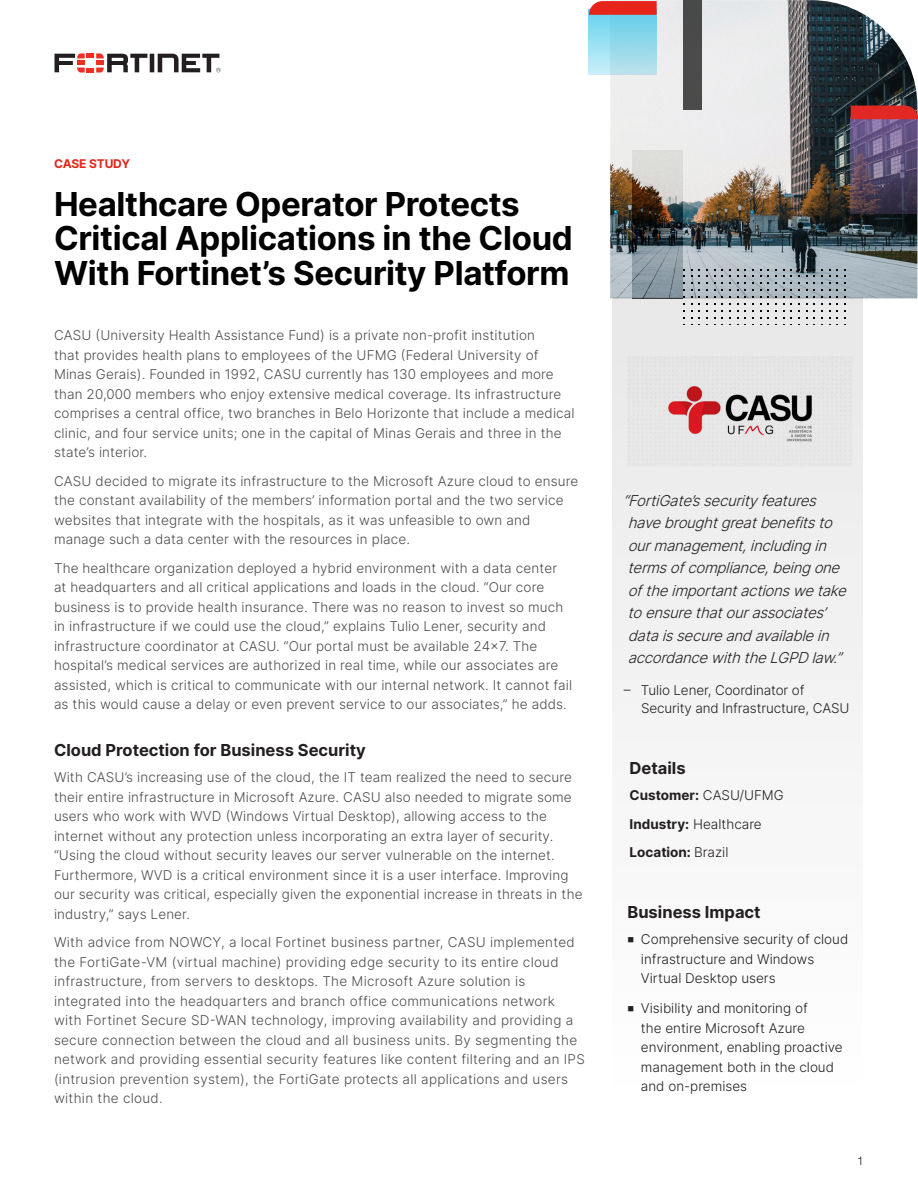
<style>
.page{position:relative;width:918px;height:1188px;background:#fff}
.page>*{position:absolute;margin:0;border:0;box-sizing:border-box;transform-origin:0 0}
.Main_Title{font:700 33px/34.5px "Inter";letter-spacing:-.01em;color:#000}
.Body_Copy_SUBHEAD__B{font:700 16.5px "Inter";color:#231f20}
.Sidebar_headline__Bl{font:700 16.5px "Inter";color:#231f20}
.INSET_QUOTE{font:italic 300 15px/22.5px "Inter";color:#231f20}
.Body_Copy{font:300 13.5px/19.5px "Inter";letter-spacing:.01em;color:#4b4c4d}
.INSET_QUOTE_-_NAME{font:300 13.5px/19.5px "Inter";color:#231f20}
.Sidebar_Copy{font:700 13.5px "Inter";color:#231f20}
.Sidebar_Copy-2{font:300 13.5px "Inter";color:#231f20}
.Page_Header{font:700 12px "Inter";letter-spacing:-.01em;color:#e72419}
.t1{font:300 12px "Helvetica Neue LT Pro";color:#231f20}
.s1{font-weight:300}
.s2{font-weight:700}
</style>
<div class="page">
<img style="left:610px;top:0;width:307px;height:298px">
<div style="left:684px;top:0;width:18px;height:109px;background:#4b4a4a"></div>
<img style="left:633px;top:150px;width:50px;height:147px">
<svg style="left:589px;top:15px;width:68px;height:60px;background:#95dbed"></svg>
<svg style="left:589px;top:1px;width:68px;height:14px"></svg>
<svg style="left:851px;top:119px;width:67px;height:94px;background:#5e5071"></svg>
<svg style="left:851px;top:106px;width:67px;height:13px"></svg>
<svg style="left:55px;top:53px;width:166px;height:20px"></svg>
<div style="left:612px;top:297px;width:250px;height:798px;background:#f5f5f5"></div>
<img style="left:627px;top:357px;width:225px;height:110px">
<p class="Page_Header" style="left:54px;top:154px;width:78px">CASE STUDY</p>
<p class="Main_Title" style="left:54px;top:186px;width:520px">Healthcare Operator Protects<br>Critical Applications in the Cloud<br>With Fortinet’s Security Platform</p>
<p class="Body_Copy" style="left:54px;top:326px;width:522px">CASU (University Health Assistance Fund) is a private non-profit institution<br>that provides health plans to employees of the UFMG (Federal University of Minas Gerais). Founded in 1992, CASU currently has 130 employees and more than 20,000 members who enjoy extensive medical coverage. Its infrastructure comprises a central office, two branches in Belo Horizonte that include a medical clinic, and four service units; one in the capital of Minas Gerais and three in the state’s interior.</p>
<p class="Body_Copy" style="left:54px;top:471px;width:526px">CASU decided to migrate its infrastructure to the Microsoft Azure cloud to ensure the constant availability of the members’ information portal and the two service websites that integrate with the hospitals, as it was unfeasible to own and manage such a data center with the resources in place.</p>
<p class="Body_Copy" style="left:54px;top:558px;width:520px">The healthcare organization deployed a hybrid environment with a data center at headquarters and all critical applications and loads in the cloud. “Our core business is to provide health insurance. There was no reason to invest so much in infrastructure if we could use the cloud,” explains Tulio Lener, security and infrastructure coordinator at CASU. “Our portal must be available 24x7. The hospital’s medical services are authorized in real time, while our associates are assisted, which is critical to communicate with our internal network. It cannot fail as this would cause a delay or even prevent service to our associates,” he adds.</p>
<p class="Body_Copy_SUBHEAD__B" style="left:54px;top:738px;width:313px">Cloud Protection for Business Security</p>
<p class="Body_Copy" style="left:54px;top:767px;width:530px">With CASU’s increasing use of the cloud, the IT team realized the need to secure their entire infrastructure in Microsoft Azure. CASU also needed to migrate some users who work with WVD (Windows Virtual Desktop), allowing access to the internet without any protection unless incorporating an extra layer of security. “Using the cloud without security leaves our server vulnerable on the internet.<br>Furthermore, WVD is a critical environment since it is a user interface. Improving our security was critical, especially given the exponential increase in threats in the industry,” says Lener.</p>
<p class="Body_Copy" style="left:54px;top:932px;width:532px">With advice from NOWCY, a local Fortinet business partner, CASU implemented the FortiGate-VM (virtual machine) providing edge security to its entire cloud infrastructure, from servers to desktops. The Microsoft Azure solution is integrated into the headquarters and branch office communications network with Fortinet Secure SD-WAN technology, improving availability and providing a secure connection between the cloud and all business units. By segmenting the network and providing essential security features like content filtering and an IPS (intrusion prevention system), the FortiGate protects all applications and users within the cloud.</p>
<p class="INSET_QUOTE" style="left:623px;top:489px;width:230px">“FortiGate’ssecurityfeatures havebroughtgreatbenefitsto ourmanagement,includingin termsofcompliance,beingone oftheimportantactionswetake toensurethatourassociates’ dataissecureandavailablein accordancewiththeLGPDlaw.”</p>
<p class="INSET_QUOTE_-_NAME" style="left:641px;top:681px;width:210px;line-height:18px;text-indent:-17px">– Tulio Lener, Coordinator of<br>Security and Infrastructure, CASU</p>
<p class="Sidebar_headline__Bl" style="left:630px;top:756px;width:58px">Details</p>
<p class="Sidebar_Copy" style="left:630px;top:786px;width:156px">Customer: <span class="s1">CASU/UFMG</span></p>
<p class="Sidebar_Copy-2" style="left:630px;top:814px;width:134px"><span class="s2">Industry:</span> Healthcare</p>
<p class="Sidebar_Copy" style="left:630px;top:842px;width:100px">Location: <span class="s1">Brazil</span></p>
<p class="Sidebar_headline__Bl" style="left:627px;top:900px;width:135px">Business Impact</p>
<p class="INSET_QUOTE_-_NAME" style="left:641px;top:929px;width:209px;text-indent:-14px">■ Comprehensive security of cloud infrastructure and Windows<br>Virtual Desktop users</p>
<p class="INSET_QUOTE_-_NAME" style="left:641px;top:998px;width:203px;text-indent:-14px">■ Visibility and monitoring of<br>the entire Microsoft Azure environment, enabling proactive management both in the cloud and on-premises</p>
<p class="t1" style="left:857px;top:1154px;width:8px">1</p>
</div>
